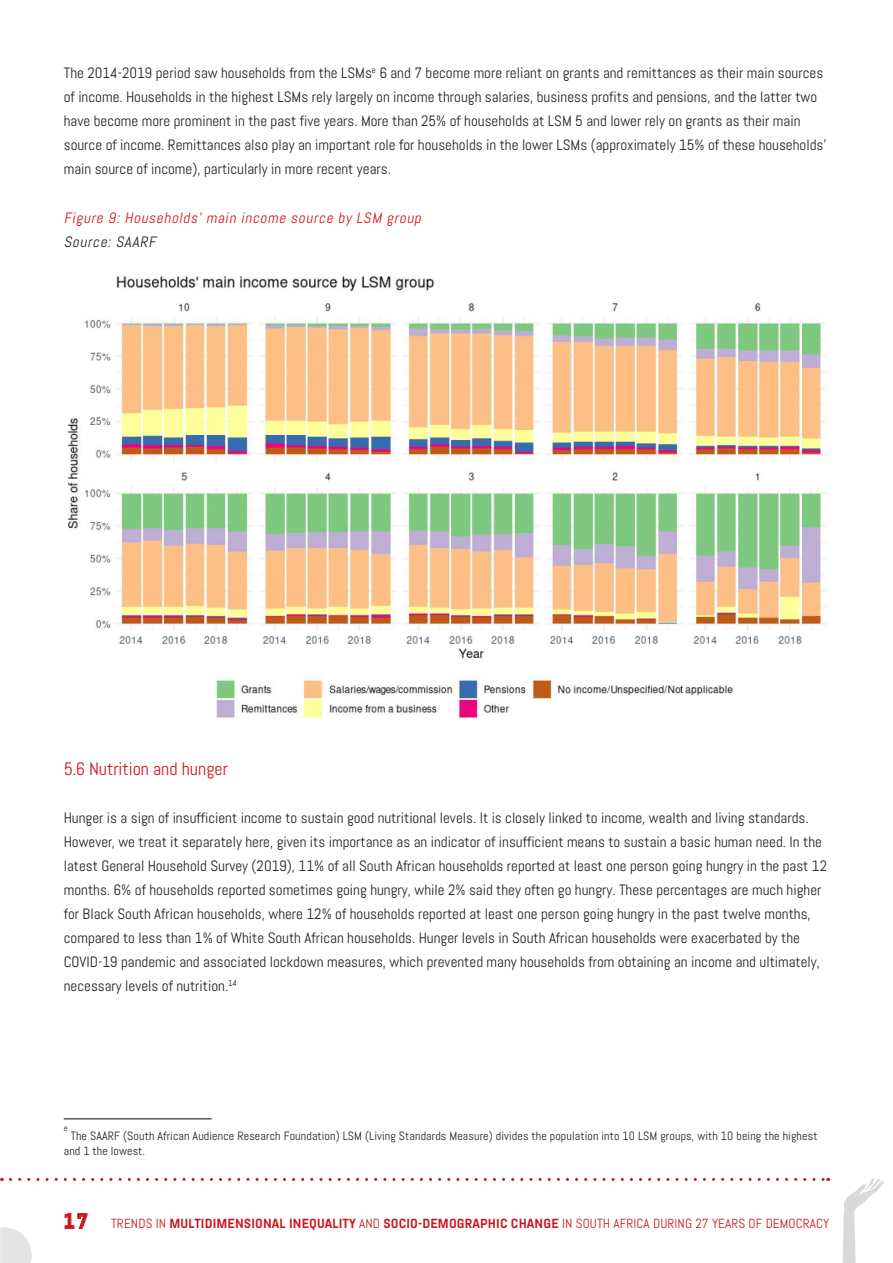
<style>
.page{position:relative;width:893px;height:1263px;background:#fff}
.page>*{position:absolute;margin:0;border:0;box-sizing:border-box;transform-origin:0 0}
.Head_4_ISI{font:18px "Abel";color:#cd151d}
.Caption_ISI{font:15px/24px "Abel";color:#231f20}
.Caption_ISI-2{font:italic 15px "Abel";color:#cd151d}
.SOURCE_ISI{font:italic 15px "Abel";color:#231f20}
.t1{font:700 13.2px "Abel Pro";letter-spacing:.01em;color:#cd151d}
.t2{font:12px/15px "Abel";letter-spacing:.01em;color:#231f20}
.t3{font:8.7px "Abel";color:#231f20}
.s1{font-size:21px}
.s2{font-weight:400}
</style>
<div class="page">
<svg style="left:10px;top:1178px;width:819px;height:3px"></svg>
<svg style="left:843px;top:1178px;width:41px;height:85px"></svg>
<svg style="left:0;top:1227px;width:32px;height:36px"></svg>
<hr style="left:64px;top:1118px;width:148px;height:1px;background:#231f20">
<img style="left:68px;top:276px;width:759px;height:443px">
<p class="Caption_ISI" style="left:64px;top:61px;width:764px">The 2014-2019 period saw households from the LSMs<sup>e</sup> 6 and 7 become more reliant on grants and remittances as their main sources of income. Households in the highest LSMs rely largely on income through salaries, business profits and pensions, and the latter two have become more prominent in the past five years. More than 25% of households at LSM 5 and lower rely on grants as their main source of income. Remittances also play an important role for households in the lower LSMs (approximately 15% of these households’ main source of income), particularly in more recent years.</p>
<p class="Caption_ISI-2" style="left:64px;top:208px;width:362px">Figure 9: Households' main income source by LSM group</p>
<p class="SOURCE_ISI" style="left:64px;top:232px;width:97px">Source: SAARF</p>
<p class="Head_4_ISI" style="left:64px;top:757px;width:166px">5.6 Nutrition and hunger</p>
<p class="Caption_ISI" style="left:64px;top:805px;width:765px">Hunger is a sign of insufficient income to sustain good nutritional levels. It is closely linked to income, wealth and living standards.<br>However, we treat it separately here, given its importance as an indicator of insufficient means to sustain a basic human need. In the latest General Household Survey (2019), 11% of all South African households reported at least one person going hungry in the past 12 months. 6% of households reported sometimes going hungry, while 2% said they often go hungry. These percentages are much higher for Black South African households, where 12% of households reported at least one person going hungry in the past twelve months, compared to less than 1% of White South African households. Hunger levels in South African households were exacerbated by the COVID-19 pandemic and associated lockdown measures, which prevented many households from obtaining an income and ultimately, necessary levels of nutrition.<sup>14</sup></p>
<p class="t3" style="left:64px;top:1122px;width:5px">e</p>
<p class="t2" style="left:64px;top:1129px;width:755px;text-indent:7px">The SAARF (South African Audience Research Foundation) LSM (Living Standards Measure) divides the population into 10 LSM groups, with 10 being the highest and 1 the lowest.</p>
<p class="t1" style="left:64px;top:1215px;width:767px"><span class="s1">17</span> <span class="s2">TRENDS IN</span> MULTIDIMENSIONAL INEQUALITY <span class="s2">AND</span> SOCIO-DEMOGRAPHIC CHANGE <span class="s2">IN SOUTH AFRICA DURING 27 YEARS OF DEMOCRACY</span></p>
</div>
